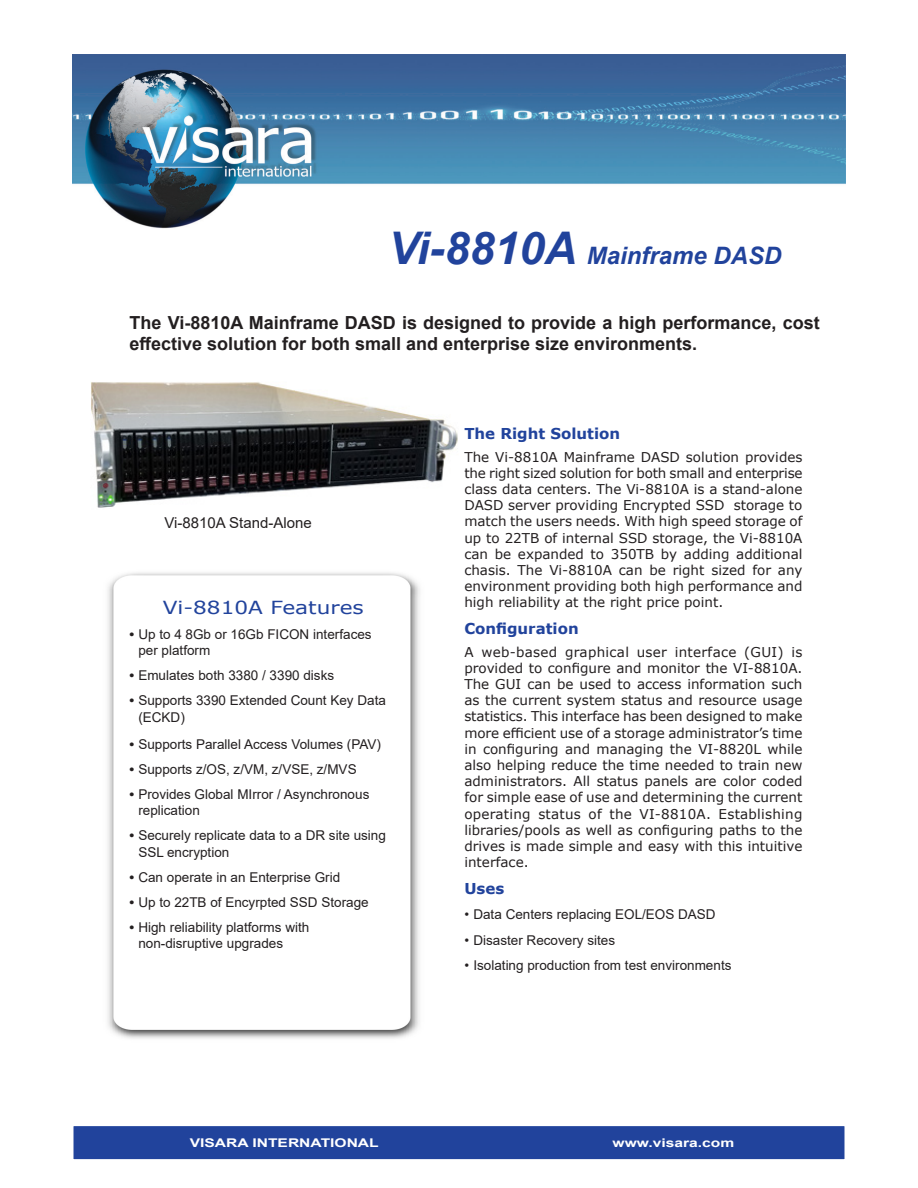
<style>
.page{position:relative;width:918px;height:1188px;background:#fff}
.page>*{position:absolute;margin:0;border:0;box-sizing:border-box;transform-origin:0 0}
.Heading{font:italic 700 24px "Arial";color:#21439c}
.Head_Paragraph{font:700 18px/21.6px "Arial";color:#231f20}
.FeaturesBoxHead{font:18px "Verdana";color:#21439c;scale:1.2 1}
.Subhead_1{font:700 15px "Verdana";color:#21439c}
.t1{font:15px "Arial";color:#231f20}
.Body_text{font:13.5px/16.2px "Verdana";color:#231f20;text-align:justify}
.Bullets_1{font:13.5px/16.2px "Arial";color:#231f20}
.t2{font:700 12px "Arial";color:#fff;scale:1.3 1}
.s1{font-size:45px}
.s2{font-weight:700}
</style>
<div class="page">
<img style="left:72px;top:54px;width:774px;height:174px">
<div style="left:73px;top:1125px;width:772px;height:35px;background:#21439c"></div>
<div style="left:72px;top:1125px;width:774px;height:36px;border:2px solid #fff"></div>
<img style="left:107px;top:572px;width:313px;height:467px">
<img style="left:91px;top:382px;width:367px;height:126px">
<p class="Heading" style="left:388px;top:239px;width:395px"><span class="s1">Vi-8810A</span> Mainframe DASD</p>
<p class="Head_Paragraph" style="left:130px;top:312px;width:692px">The Vi-8810A Mainframe DASD is designed to provide a high performance, cost effective solution for both small and enterprise size environments.</p>
<p class="t1" style="left:164px;top:512px;width:149px">Vi-8810A Stand-Alone</p>
<p class="FeaturesBoxHead" style="left:163px;top:595px;width:169px">Vi-8810A Features</p>
<p class="Bullets_1" style="left:138px;top:626px;width:235px;text-indent:-9px"><span class="s2">•</span> Up to 4 8Gb or 16Gb FICON interfaces per platform</p>
<p class="Bullets_1" style="left:129px;top:667px;width:206px"><span class="s2">•</span> Emulates both 3380 / 3390 disks</p>
<p class="Bullets_1" style="left:138px;top:692px;width:249px;text-indent:-9px"><span class="s2">•</span> Supports 3390 Extended Count Key Data (ECKD)</p>
<p class="Bullets_1" style="left:129px;top:736px;width:253px"><span class="s2">•</span> Supports Parallel Access Volumes (PAV)</p>
<p class="Bullets_1" style="left:129px;top:761px;width:229px"><span class="s2">•</span> Supports z/OS, z/VM, z/VSE, z/MVS</p>
<p class="Bullets_1" style="left:138px;top:786px;width:233px;text-indent:-9px"><span class="s2">•</span> Provides Global MIrror / Asynchronous replication</p>
<p class="Bullets_1" style="left:138px;top:827px;width:249px;text-indent:-9px"><span class="s2">•</span> Securely replicate data to a DR site using<br>SSL encryption</p>
<p class="Bullets_1" style="left:129px;top:869px;width:212px"><span class="s2">•</span> Can operate in an Enterprise Grid</p>
<p class="Bullets_1" style="left:129px;top:894px;width:241px"><span class="s2">•</span> Up to 22TB of Encyrpted SSD Storage</p>
<p class="Bullets_1" style="left:138px;top:919px;width:173px;text-indent:-9px"><span class="s2">•</span> High reliability platforms with non-disruptive upgrades</p>
<p class="Subhead_1" style="left:464px;top:423px;width:157px">The Right Solution</p>
<p class="Body_text" style="left:464px;top:448px;width:340px">The Vi-8810A Mainframe DASD solution provides the right sized solution for both small and enterprise class data centers. The Vi-8810A is a stand-alone DASD server providing Encrypted SSD storage to match the users needs. With high speed storage of up to 22TB of internal SSD storage, the Vi-8810A can be expanded to 350TB by adding additional chasis. The Vi-8810A can be right sized for any environment providing both high performance and high reliability at the right price point.</p>
<p class="Subhead_1" style="left:464px;top:618px;width:116px">Configuration</p>
<p class="Body_text" style="left:464px;top:643px;width:340px">A web-based graphical user interface (GUI) is provided to configure and monitor the VI-8810A.<br>The GUI can be used to access information such as the current system status and resource usage statistics. This interface has been designed to make more efficient use of a storage administrator’s time in configuring and managing the VI-8820L while also helping reduce the time needed to train new administrators. All status panels are color coded for simple ease of use and determining the current operating status of the VI‑8810A. Establishing libraries/pools as well as configuring paths to the drives is made simple and easy with this intuitive interface.</p>
<p class="Subhead_1" style="left:464px;top:878px;width:41px">Uses</p>
<p class="Bullets_1" style="left:464px;top:906px;width:253px">• Data Centers replacing EOL/EOS DASD</p>
<p class="Bullets_1" style="left:464px;top:932px;width:152px">• Disaster Recovery sites</p>
<p class="Bullets_1" style="left:464px;top:957px;width:269px">• Isolating production from test environments</p>
<p class="t2" style="left:190px;top:1134px;width:147px">VISARA INTERNATIONAL</p>
<p class="t2" style="left:613px;top:1134px;width:95px">www.visara.com</p>
</div>
